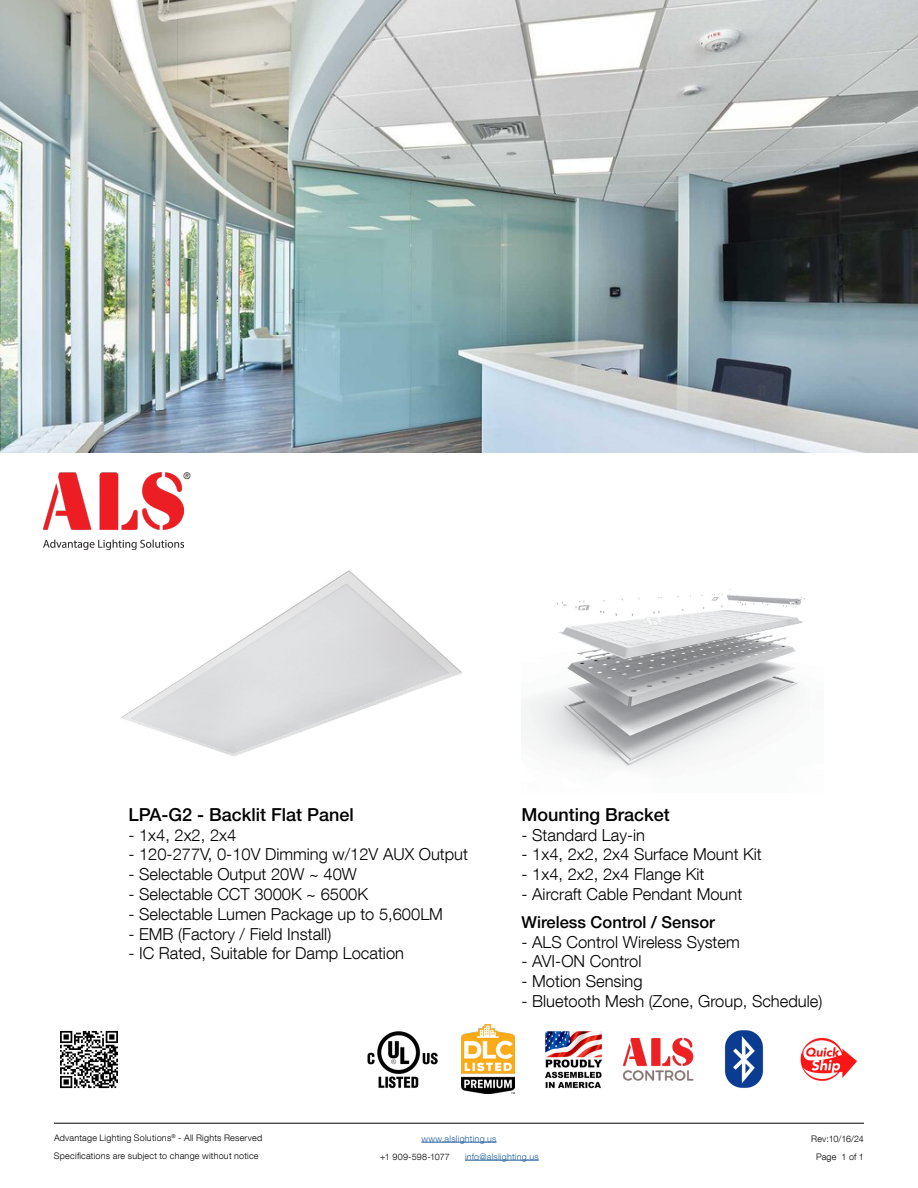
<style>
.page{position:relative;width:918px;height:1188px;background:#fff}
.page>*{position:absolute;margin:0;border:0;box-sizing:border-box;transform-origin:0 0}
.t1{font:500 18px "Helvetica Neue LT Pro";color:#000}
.t2{font:300 16.5px "Helvetica Neue LT Com";color:#000}
.t3{font:500 16.5px "Helvetica Neue LT Pro";color:#000}
.t4{font:300 9px/18px "Helvetica Neue LT Com";letter-spacing:.025em;color:#000;text-align:center}
.t5{font:300 9px "Helvetica Neue LT Com";letter-spacing:.025em;color:#215e9e}
</style>
<div class="page">
<hr style="left:421px;top:1142px;width:76px;height:1px;background:#215e9e">
<hr style="left:465px;top:1160px;width:74px;height:1px;background:#215e9e">
<hr style="left:54px;top:1123px;width:810px;height:1px;background:#000">
<img style="left:522px;top:589px;width:283px;height:179px">
<img style="left:0;top:0;width:918px;height:453px">
<img style="left:461px;top:1025px;width:53px;height:69px">
<img style="left:800px;top:1037px;width:57px;height:44px">
<img style="left:545px;top:1031px;width:58px;height:58px">
<img style="left:724px;top:1030px;width:40px;height:58px">
<img style="left:121px;top:542px;width:341px;height:214px">
<img style="left:367px;top:1031px;width:70px;height:58px">
<img style="left:60px;top:1030px;width:58px;height:59px">
<img style="left:43px;top:472px;width:140px;height:77px">
<img style="left:623px;top:1037px;width:70px;height:44px">
<p class="t4" style="left:183px;top:466px;width:9px">®</p>
<p class="t1" style="left:128px;top:804px;width:227px">LPA-G2 - Backlit Flat Panel</p>
<p class="t2" style="left:128px;top:825px;width:109px">- 1x4, 2x2, 2x4</p>
<p class="t2" style="left:128px;top:844px;width:341px">- 120-277V, 0-10V Dimming w/12V AUX Output</p>
<p class="t2" style="left:128px;top:864px;width:230px">- Selectable Output 20W ~ 40W</p>
<p class="t2" style="left:128px;top:884px;width:241px">- Selectable CCT 3000K ~ 6500K</p>
<p class="t2" style="left:128px;top:904px;width:316px">- Selectable Lumen Package up to 5,600LM</p>
<p class="t2" style="left:128px;top:924px;width:204px">- EMB (Factory / Field Install)</p>
<p class="t2" style="left:128px;top:943px;width:277px">- IC Rated, Suitable for Damp Location</p>
<p class="t1" style="left:522px;top:804px;width:150px">Mounting Bracket</p>
<p class="t2" style="left:522px;top:825px;width:125px">- Standard Lay-in</p>
<p class="t2" style="left:522px;top:844px;width:242px">- 1x4, 2x2, 2x4 Surface Mount Kit</p>
<p class="t2" style="left:522px;top:864px;width:184px">- 1x4, 2x2, 2x4 Flange Kit</p>
<p class="t2" style="left:522px;top:884px;width:222px">- Aircraft Cable Pendant Mount</p>
<p class="t3" style="left:522px;top:912px;width:195px">Wireless Control / Sensor</p>
<p class="t2" style="left:522px;top:932px;width:220px">- ALS Control Wireless System</p>
<p class="t2" style="left:522px;top:951px;width:121px">- AVI-ON Control</p>
<p class="t2" style="left:522px;top:971px;width:123px">- Motion Sensing</p>
<p class="t2" style="left:522px;top:991px;width:302px">- Bluetooth Mesh (Zone, Group, Schedule)</p>
<p class="t4" style="left:54px;top:1129px;width:210px;text-align:left">Advantage Lighting Solutions<sup>®</sup> - All Rights Reserved<br>Specifications are subject to change without notice</p>
<p class="t5" style="left:421px;top:1133px;width:77px">www.alslighting.us</p>
<p class="t4" style="left:380px;top:1147px;width:71px">+1 909-598-1077</p>
<p class="t5" style="left:465px;top:1151px;width:75px">info@alslighting.us</p>
<p class="t4" style="left:811px;top:1129px;width:54px">Rev:10/16/24<br>Page 1 of 1</p>
</div>
